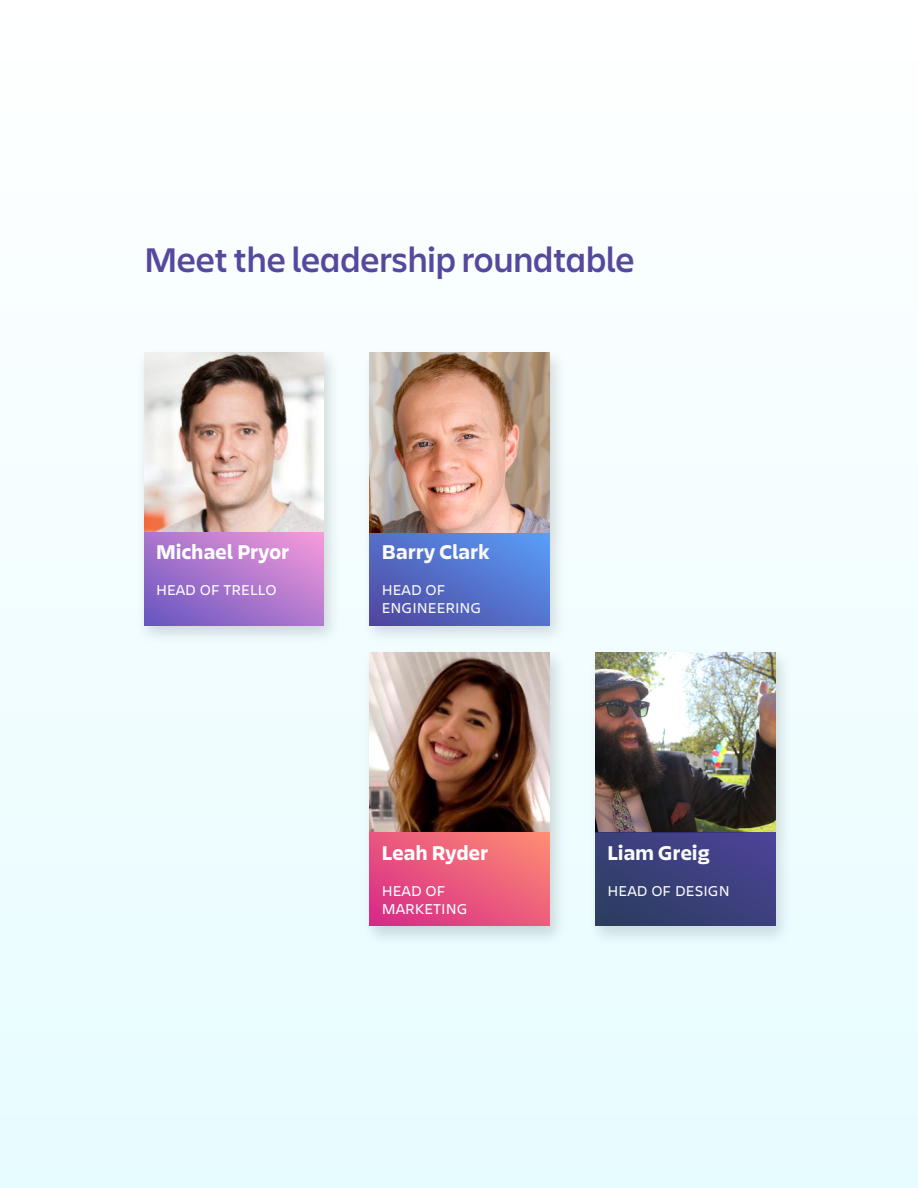
<style>
.page{position:relative;width:918px;height:1188px;background:#f4feff}
.page>*{position:absolute;margin:0;border:0;box-sizing:border-box;transform-origin:0 0}
.t1{font:600 36px "Charlie Display";color:#55499e}
.t2{font:700 21px "Charlie Display";letter-spacing:.02em;color:#fff}
.t3{font:15px/18px "Charlie Text";color:#fff}
</style>
<div class="page">
<div style="left:361px;top:347px;width:206px;height:299px;background:#000;opacity:.15"></div>
<svg style="left:370px;top:532px;width:180px;height:93px;background:#5471c9"></svg>
<img style="left:370px;top:352px;width:180px;height:180px">
<div style="left:135px;top:347px;width:207px;height:299px;background:#000;opacity:.15"></div>
<img style="left:144px;top:352px;width:180px;height:180px">
<svg style="left:144px;top:532px;width:180px;height:93px;background:#ae77cd"></svg>
<div style="left:587px;top:647px;width:206px;height:300px;background:#000;opacity:.15"></div>
<img style="left:596px;top:653px;width:180px;height:180px">
<div style="left:596px;top:833px;width:180px;height:93px;background:linear-gradient(to right,#323e6a,#45418b)"></div>
<div style="left:361px;top:647px;width:206px;height:300px;background:#000;opacity:.15"></div>
<img style="left:370px;top:653px;width:180px;height:180px">
<svg style="left:370px;top:833px;width:180px;height:93px;background:#ea597d"></svg>
<h1 class="t1" style="left:144px;top:234px;width:492px">Meet the leadership roundtable</h1>
<h2 class="t2" style="left:156px;top:537px;width:135px">Michael Pryor</h2>
<p class="t3" style="left:156px;top:580px;width:122px">HEAD OF TRELLO</p>
<h2 class="t2" style="left:382px;top:537px;width:109px">Barry Clark</h2>
<p class="t3" style="left:382px;top:580px;width:101px">HEAD OF<br>ENGINEERING</p>
<h2 class="t2" style="left:382px;top:838px;width:108px">Leah Ryder</h2>
<p class="t3" style="left:382px;top:881px;width:87px">HEAD OF<br>MARKETING</p>
<h2 class="t2" style="left:608px;top:838px;width:104px">Liam Greig</h2>
<p class="t3" style="left:608px;top:881px;width:124px">HEAD OF DESIGN</p>
</div>
